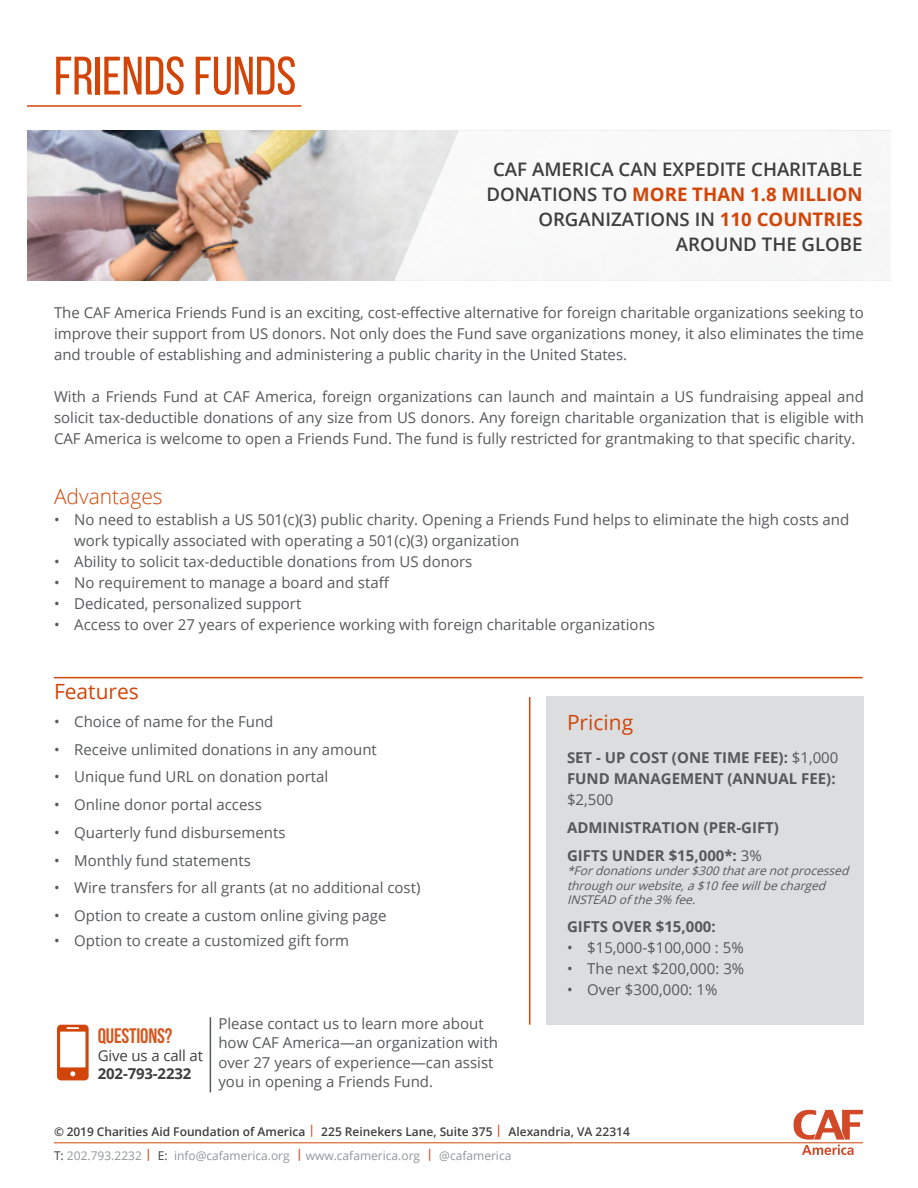
<style>
.page{position:relative;width:918px;height:1188px;background:#fff}
.page>*{position:absolute;margin:0;border:0;box-sizing:border-box;transform-origin:0 0}
.t1{font:54px "Bebas Neue";color:#d24508}
.t2{font:21px "Open Sans";color:#d24508}
.t3{font:300 21px "Open Sans";color:#d24508}
.t4{font:700 21px "Bebas Neue";letter-spacing:-.01em;color:#d65821}
.t5{font:600 18.6px/24.9px "Open Sans";color:#3e3e3f;text-align:right}
.t6{font:15px/21px "Open Sans";color:#57585a;text-align:justify}
.t7{font:700 15px/21px "Open Sans";color:#57585a}
.t8{font:15px/18px "Open Sans";letter-spacing:-.01em;color:#3e3e3f}
.t9{font:italic 12px/14.4px "Open Sans";color:#57585a}
.t10{font:600 12px "Open Sans";color:#3e3e3f}
.t11{font:12px "Open Sans";color:#939598}
.s1{font-weight:700;color:#d24508}
.s2{font-weight:700}
.s3{font-weight:400}
.s4{color:#d14927}
.s5{color:#3e3e3f}
.s6{font-weight:600;color:#d14927}
</style>
<div class="page">
<img style="left:27px;top:130px;width:367px;height:151px">
<svg style="left:394px;top:130px;width:497px;height:151px"></svg>
<div style="left:547px;top:696px;width:317px;height:329px;background:#dcdddf"></div>
<hr style="left:529px;top:697px;width:1px;height:328px;background:#d24508">
<svg style="left:794px;top:1110px;width:69px;height:45px"></svg>
<hr style="left:54px;top:1142px;width:809px;height:1px;background:#d24508">
<hr style="left:27px;top:105px;width:275px;height:2px;background:#d24508">
<hr style="left:54px;top:677px;width:809px;height:1px;background:#d24508">
<svg style="left:57px;top:1025px;width:32px;height:55px"></svg>
<hr style="left:210px;top:1017px;width:1px;height:75px;background:#57585a">
<p class="t1" style="left:54px;top:47px;width:244px">FRIENDS FUNDS</p>
<p class="t5" style="left:486px;top:157px;width:378px">CAF AMERICA CAN EXPEDITE CHARITABLE<br>DONATIONS TO <span class="s1">MORE THAN 1.8 MILLION<br></span>ORGANIZATIONS IN <span class="s1">110 COUNTRIES<br></span>AROUND THE GLOBE</p>
<p class="t6" style="left:54px;top:302px;width:811px">The CAF America Friends Fund is an exciting, cost-effective alternative for foreign charitable organizations seeking to improve their support from US donors. Not only does the Fund save organizations money, it also eliminates the time and trouble of establishing and administering a public charity in the United States.</p>
<p class="t6" style="left:54px;top:386px;width:812px">With a Friends Fund at CAF America, foreign organizations can launch and maintain a US fundraising appeal and solicit tax-deductible donations of any size from US donors. Any foreign charitable organization that is eligible with CAF America is welcome to open a Friends Fund. The fund is fully restricted for grantmaking to that specific charity.</p>
<p class="t3" style="left:54px;top:482px;width:110px">Advantages</p>
<p class="t6" style="left:74px;top:509px;width:777px;text-indent:-20px">• No need to establish a US 501(c)(3) public charity. Opening a Friends Fund helps to eliminate the high costs and work typically associated with operating a 501(c)(3) organization</p>
<p class="t6" style="left:54px;top:551px;width:420px">• Ability to solicit tax-deductible donations from US donors</p>
<p class="t6" style="left:54px;top:572px;width:337px">• No requirement to manage a board and staff</p>
<p class="t6" style="left:54px;top:593px;width:249px">• Dedicated, personalized support</p>
<p class="t6" style="left:54px;top:614px;width:603px">• Access to over 27 years of experience working with foreign charitable organizations</p>
<p class="t2" style="left:54px;top:677px;width:86px">Features</p>
<p class="t6" style="left:54px;top:711px;width:221px">• Choice of name for the Fund</p>
<p class="t6" style="left:54px;top:738px;width:324px">• Receive unlimited donations in any amount</p>
<p class="t6" style="left:54px;top:766px;width:276px">• Unique fund URL on donation portal</p>
<p class="t6" style="left:54px;top:794px;width:209px">• Online donor portal access</p>
<p class="t6" style="left:54px;top:822px;width:233px">• Quarterly fund disbursements</p>
<p class="t6" style="left:54px;top:849px;width:198px">• Monthly fund statements</p>
<p class="t6" style="left:54px;top:877px;width:368px">• Wire transfers for all grants (at no additional cost)</p>
<p class="t6" style="left:54px;top:905px;width:334px">• Option to create a custom online giving page</p>
<p class="t6" style="left:54px;top:930px;width:297px">• Option to create a customized gift form</p>
<p class="t4" style="left:98px;top:1025px;width:76px">QUESTIONS?</p>
<p class="t8" style="left:98px;top:1046px;width:107px">Give us a call at<br><span class="s2">202-793-2232</span></p>
<p class="t6" style="left:218px;top:1013px;width:281px;line-height:19.5px;text-align:left">Please contact us to learn more about how CAF America—an organization with over 27 years of experience—can assist you in opening a Friends Fund.</p>
<p class="t2" style="left:567px;top:708px;width:68px">Pricing</p>
<p class="t7" style="left:567px;top:747px;width:273px">SET - UP COST (ONE TIME FEE): <span class="s3">$1,000<br></span>FUND MANAGEMENT (ANNUAL FEE): <span class="s3">$2,500</span></p>
<p class="t7" style="left:567px;top:817px;width:214px">ADMINISTRATION (PER-GIFT)</p>
<p class="t7" style="left:567px;top:845px;width:196px">GIFTS UNDER $15,000*: <span class="s3">3%</span></p>
<p class="t9" style="left:567px;top:863px;width:287px">*Fordonationsunder$300thatarenotprocessed throughourwebsite,a$10feewillbecharged<br>INSTEAD ofthe3% fee.</p>
<p class="t7" style="left:567px;top:916px;width:150px">GIFTS OVER $15,000:</p>
<p class="t6" style="left:567px;top:937px;width:178px">• $15,000-$100,000 : 5%</p>
<p class="t6" style="left:567px;top:958px;width:179px">• The next $200,000: 3%</p>
<p class="t6" style="left:567px;top:979px;width:152px">• Over $300,000: 1%</p>
<p class="t10" style="left:54px;top:1123px;width:577px">© 2019 Charities Aid Foundation of America <span class="s4">|</span> 225 Reinekers Lane, Suite 375 <span class="s4">|</span> Alexandria, VA 22314</p>
<p class="t11" style="left:54px;top:1147px;width:459px"><span class="s5">T:</span> 202.793.2232 <span class="s6">|</span> <span class="s5">E:</span> info@cafamerica.org <span class="s6">|</span> www.cafamerica.org <span class="s6">|</span> @cafamerica</p>
</div>
